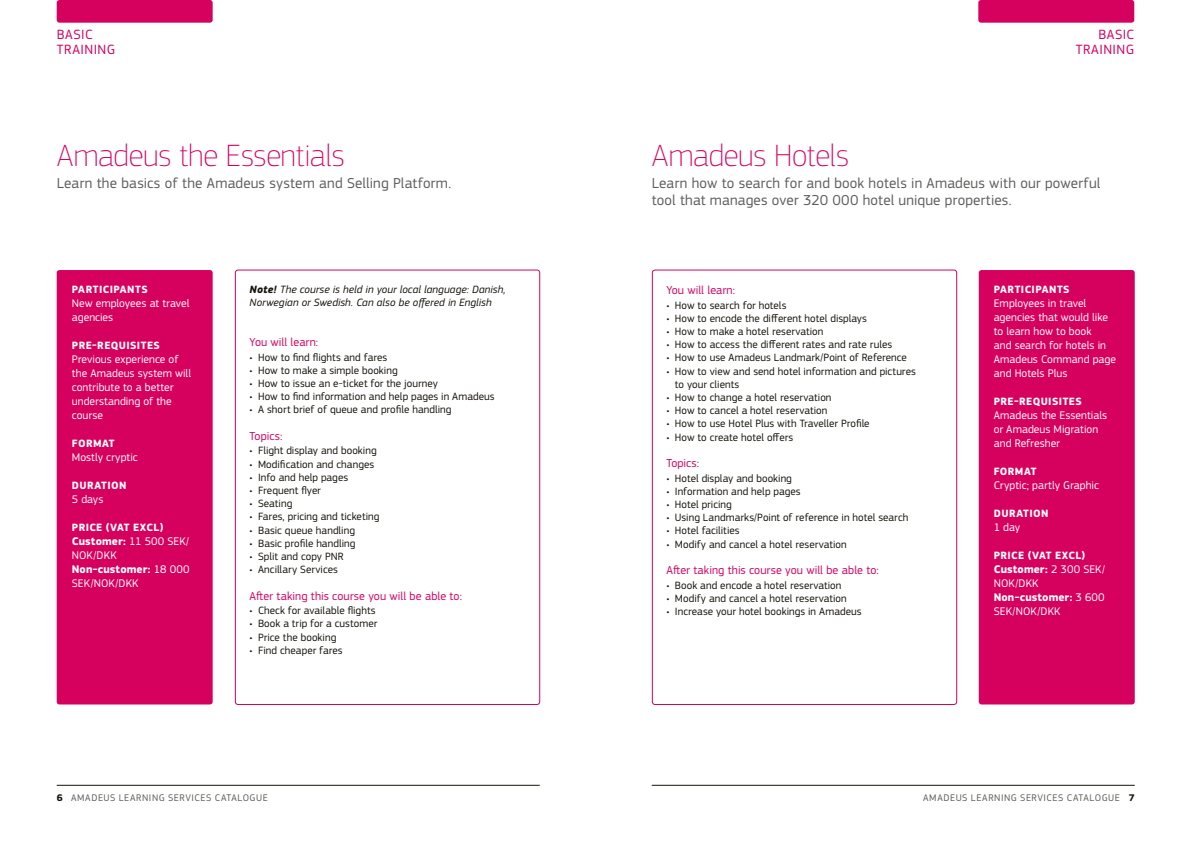
<style>
.page{position:relative;width:1191px;height:842px;background:#fff}
.page>*{position:absolute;margin:0;border:0;box-sizing:border-box;transform-origin:0 0}
.t1{font:100 32px "Amadeus";letter-spacing:-.005em;color:#d6015e}
.t2{font:15px/17px "Amadeus";letter-spacing:.01em;color:#5e5e5d}
.t3{font:14px/15px "Amadeus";letter-spacing:.03em;color:#d6015e}
.t4{font:12px "Amadeus";letter-spacing:.005em;color:#d6015e}
.t5{font:11.5px/14px "Amadeus";letter-spacing:.005em;color:#fff}
.t6{font:11px/13.2px "Amadeus";letter-spacing:.005em;color:#15130b}
.t7{font:700 11px "Amadeus";letter-spacing:.04em;color:#fff}
.t8{font:italic 11px/13.2px "Amadeus";letter-spacing:.005em;color:#15130b}
.t9{font:10px "Amadeus";letter-spacing:.055em;color:#5e5e5d}
.s1{font-weight:700}
.s2{font-weight:700;color:#15130b}
</style>
<div class="page">
<hr style="left:57px;top:785px;width:483px;height:1px;background:#15130b">
<hr style="left:651px;top:785px;width:483px;height:1px;background:#15130b">
<div style="left:57px;top:270px;width:156px;height:434px;background:#d6015e;border-radius:3px"></div>
<div style="left:235px;top:270px;width:305px;height:435px;border:1px solid #d6015e;border-radius:3px"></div>
<div style="left:652px;top:270px;width:305px;height:435px;border:1px solid #d6015e;border-radius:3px"></div>
<div style="left:978px;top:270px;width:156px;height:434px;background:#d6015e;border-radius:3px"></div>
<div style="left:57px;top:0;width:156px;height:23px;background:#d6015e;border-radius:3px"></div>
<div style="left:978px;top:0;width:156px;height:23px;background:#d6015e;border-radius:3px"></div>
<p class="t3" style="left:57px;top:27px;width:60px">BASIC<br>TRAINING</p>
<p class="t3" style="left:1075px;top:27px;width:60px;text-align:right">BASIC<br>TRAINING</p>
<h1 class="t1" style="left:57px;top:137px;width:290px">Amadeus the Essentials</h1>
<h2 class="t2" style="left:57px;top:175px;width:396px">Learn the basics of the Amadeus system and Selling Platform.</h2>
<p class="t7" style="left:72px;top:283px;width:77px">PARTICIPANTS</p>
<p class="t5" style="left:72px;top:296px;width:119px">New employees at travel agencies</p>
<p class="t7" style="left:72px;top:339px;width:90px">PRE-REQUISITES</p>
<p class="t5" style="left:72px;top:352px;width:121px">Previous experience of the Amadeus system will contribute to a better understanding of the course</p>
<p class="t7" style="left:72px;top:437px;width:44px">FORMAT</p>
<p class="t5" style="left:72px;top:450px;width:67px">Mostly cryptic</p>
<p class="t7" style="left:72px;top:479px;width:56px">DURATION</p>
<p class="t5" style="left:72px;top:492px;width:33px">5 days</p>
<p class="t7" style="left:72px;top:521px;width:93px">PRICE (VAT EXCL)</p>
<p class="t5" style="left:72px;top:534px;width:119px"><span class="s1">Customer:</span> 11 500 SEK/<br>NOK/DKK<br><span class="s1">Non-customer:</span> 18 000<br>SEK/NOK/DKK</p>
<p class="t8" style="left:249px;top:283px;width:258px"><span class="s1">Note!</span> The course is held in your local language: Danish,<br>Norwegian or Swedish. Can also be offered in English</p>
<p class="t4" style="left:249px;top:335px;width:70px">You will learn:</p>
<p class="t6" style="left:249px;top:350px;width:139px">• How to find flights and fares</p>
<p class="t6" style="left:249px;top:364px;width:150px">• How to make a simple booking</p>
<p class="t6" style="left:249px;top:377px;width:190px">• How to issue an e-ticket for the journey</p>
<p class="t6" style="left:249px;top:390px;width:247px">• How to find information and help pages in Amadeus</p>
<p class="t6" style="left:249px;top:403px;width:203px">• A short brief of queue and profile handling</p>
<p class="t4" style="left:249px;top:429px;width:34px">Topics:</p>
<p class="t6" style="left:249px;top:444px;width:129px">• Flight display and booking</p>
<p class="t6" style="left:249px;top:457px;width:126px">• Modification and changes</p>
<p class="t6" style="left:249px;top:471px;width:100px">• Info and help pages</p>
<p class="t6" style="left:249px;top:484px;width:73px">• Frequent flyer</p>
<p class="t6" style="left:249px;top:497px;width:44px">• Seating</p>
<p class="t6" style="left:249px;top:510px;width:131px">• Fares, pricing and ticketing</p>
<p class="t6" style="left:249px;top:523px;width:107px">• Basic queue handling</p>
<p class="t6" style="left:249px;top:537px;width:107px">• Basic profile handling</p>
<p class="t6" style="left:249px;top:550px;width:96px">• Split and copy PNR</p>
<p class="t6" style="left:249px;top:563px;width:90px">• Ancillary Services</p>
<p class="t4" style="left:249px;top:589px;width:214px">After taking this course you will be able to:</p>
<p class="t6" style="left:249px;top:604px;width:128px">• Check for available flights</p>
<p class="t6" style="left:249px;top:617px;width:129px">• Book a trip for a customer</p>
<p class="t6" style="left:249px;top:630px;width:88px">• Price the booking</p>
<p class="t6" style="left:249px;top:644px;width:95px">• Find cheaper fares</p>
<h1 class="t1" style="left:651px;top:137px;width:199px">Amadeus Hotels</h1>
<h2 class="t2" style="left:651px;top:175px;width:450px">Learn how to search for and book hotels in Amadeus with our powerful tool that manages over 320 000 hotel unique properties.</h2>
<p class="t4" style="left:666px;top:283px;width:70px">You will learn:</p>
<p class="t6" style="left:666px;top:298px;width:122px">• How to search for hotels</p>
<p class="t6" style="left:666px;top:312px;width:202px">• How to encode the different hotel displays</p>
<p class="t6" style="left:666px;top:325px;width:159px">• How to make a hotel reservation</p>
<p class="t6" style="left:666px;top:338px;width:227px">• How to access the different rates and rate rules</p>
<p class="t6" style="left:666px;top:351px;width:242px">• How to use Amadeus Landmark/Point of Reference</p>
<p class="t6" style="left:675px;top:364px;width:242px;text-indent:-9px">• How to view and send hotel information and pictures to your clients</p>
<p class="t6" style="left:666px;top:391px;width:167px">• How to change a hotel reservation</p>
<p class="t6" style="left:666px;top:404px;width:163px">• How to cancel a hotel reservation</p>
<p class="t6" style="left:666px;top:417px;width:205px">• How to use Hotel Plus with Traveller Profile</p>
<p class="t6" style="left:666px;top:430px;width:128px">• How to create hotel offers</p>
<p class="t4" style="left:666px;top:456px;width:34px">Topics:</p>
<p class="t6" style="left:666px;top:471px;width:127px">• Hotel display and booking</p>
<p class="t6" style="left:666px;top:485px;width:136px">• Information and help pages</p>
<p class="t6" style="left:666px;top:498px;width:67px">• Hotel pricing</p>
<p class="t6" style="left:666px;top:511px;width:244px">• Using Landmarks/Point of reference in hotel search</p>
<p class="t6" style="left:666px;top:524px;width:75px">• Hotel facilities</p>
<p class="t6" style="left:666px;top:537px;width:182px">• Modify and cancel a hotel reservation</p>
<p class="t4" style="left:666px;top:563px;width:214px">After taking this course you will be able to:</p>
<p class="t6" style="left:666px;top:578px;width:176px">• Book and encode a hotel reservation</p>
<p class="t6" style="left:666px;top:592px;width:182px">• Modify and cancel a hotel reservation</p>
<p class="t6" style="left:666px;top:605px;width:197px">• Increase your hotel bookings in Amadeus</p>
<p class="t7" style="left:993px;top:283px;width:77px">PARTICIPANTS</p>
<p class="t5" style="left:993px;top:296px;width:124px">Employees in travel agencies that would like to learn how to book<br>and search for hotels in<br>Amadeus Command page and Hotels Plus</p>
<p class="t7" style="left:993px;top:395px;width:90px">PRE-REQUISITES</p>
<p class="t5" style="left:993px;top:408px;width:115px">Amadeus the Essentials or Amadeus Migration and Refresher</p>
<p class="t7" style="left:993px;top:465px;width:44px">FORMAT</p>
<p class="t5" style="left:993px;top:478px;width:107px">Cryptic; partly Graphic</p>
<p class="t7" style="left:993px;top:507px;width:56px">DURATION</p>
<p class="t5" style="left:993px;top:520px;width:28px">1 day</p>
<p class="t7" style="left:993px;top:549px;width:93px">PRICE (VAT EXCL)</p>
<p class="t5" style="left:993px;top:562px;width:113px"><span class="s1">Customer:</span> 2 300 SEK/<br>NOK/DKK<br><span class="s1">Non-customer:</span> 3 600<br>SEK/NOK/DKK</p>
<p class="t9" style="left:57px;top:792px;width:213px"><span class="s2">6</span> AMADEUS LEARNING SERVICES CATALOGUE</p>
<p class="t9" style="left:923px;top:792px;width:213px">AMADEUS LEARNING SERVICES CATALOGUE <span class="s2">7</span></p>
</div>
